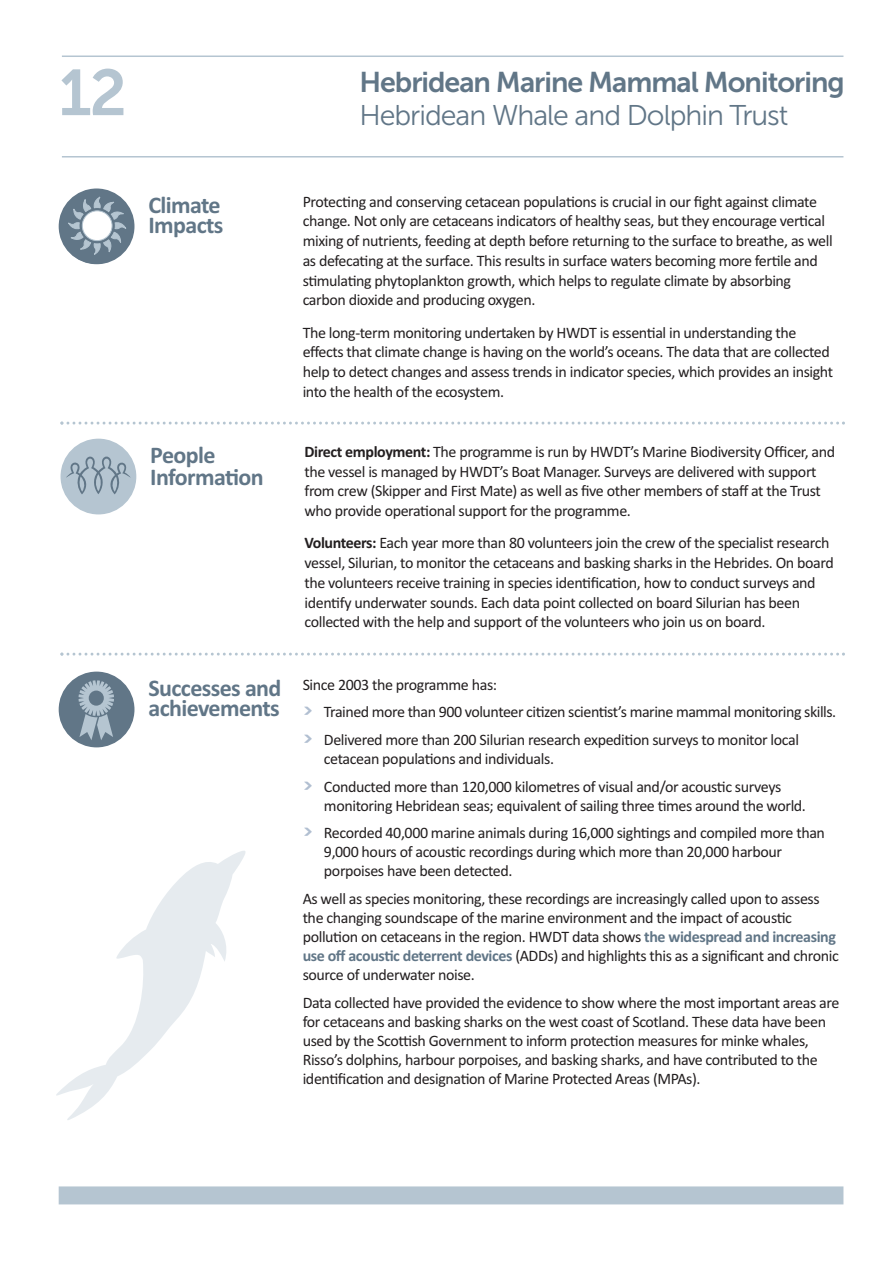
<style>
.page{position:relative;width:893px;height:1263px;background:#fff}
.page>*{position:absolute;margin:0;border:0;box-sizing:border-box;transform-origin:0 0}
.t1{font:64.5px "Museo Sans 700";color:#b5c5d1}
.t2{font:28.5px "Museo Sans 700";letter-spacing:-.035em;color:#617687}
.t3{font:28.5px "Museo Sans 300";letter-spacing:-.035em;color:#617687}
.t4{font:700 24px/20.5px "Calibri";letter-spacing:-.025em;color:#617687}
.t5{font:16.05px/19.6px "Calibri";letter-spacing:-.025em;color:#231f20}
.s1{font-weight:700}
.s2{font-family:"Neo Sans";font-weight:900;color:rgb(72 104 147/.43)}
.s3{font-weight:700;color:#617687}
</style>
<div class="page">
<svg style="left:61px;top:439px;width:75px;height:75px"></svg>
<svg style="left:59px;top:672px;width:75px;height:75px"></svg>
<svg style="left:60px;top:422px;width:785px;height:3px"></svg>
<svg style="left:60px;top:653px;width:785px;height:3px"></svg>
<hr style="left:62px;top:55px;width:781px;height:2px;background:#b5c5d1">
<hr style="left:62px;top:156px;width:781px;height:1px;background:#b5c5d1">
<div style="left:59px;top:1186px;width:784px;height:18px;background:#b5c5d1"></div>
<svg style="left:59px;top:188px;width:75px;height:76px"></svg>
<div style="left:82px;top:211px;width:30px;height:30px;background:#fff;border-radius:50%"></div>
<div style="left:82px;top:211px;width:30px;height:30px;border:1px solid #b5c5d1;border-radius:50%"></div>
<svg style="left:56px;top:851px;width:190px;height:269px"></svg>
<h1 class="t1" style="left:59px;top:55px;width:70px">12</h1>
<h2 class="t2" style="left:359px;top:65px;width:487px">Hebridean Marine Mammal Monitoring</h2>
<h2 class="t3" style="left:359px;top:98px;width:431px">Hebridean Whale and Dolphin Trust</h2>
<h3 class="t4" style="left:148px;top:194px;width:76px">Climate<br>Impacts</h3>
<p class="t5" style="left:303px;top:191px;width:532px">Protecting and conserving cetacean populations is crucial in our fight against climate change. Not only are cetaceans indicators of healthy seas, but they encourage vertical mixing of nutrients, feeding at depth before returning to the surface to breathe, as well as defecating at the surface. This results in surface waters becoming more fertile and stimulating phytoplankton growth, which helps to regulate climate by absorbing carbon dioxide and producing oxygen.</p>
<p class="t5" style="left:303px;top:322px;width:532px">The long-term monitoring undertaken by HWDT is essential in understanding the effects that climate change is having on the world’s oceans. The data that are collected help to detect changes and assess trends in indicator species, which provides an insight into the health of the ecosystem.</p>
<h3 class="t4" style="left:150px;top:444px;width:115px;line-height:22px">People<br>Information</h3>
<p class="t5" style="left:305px;top:441px;width:532px"><span class="s1">Direct employment:</span> The programme is run by HWDT’s Marine Biodiversity Officer, and the vessel is managed by HWDT’s Boat Manager. Surveys are delivered with support from crew (Skipper and First Mate) as well as five other members of staff at the Trust who provide operational support for the programme.</p>
<p class="t5" style="left:305px;top:533px;width:531px"><span class="s1">Volunteers:</span> Each year more than 80 volunteers join the crew of the specialist research vessel, Silurian, to monitor the cetaceans and basking sharks in the Hebrides. On board the volunteers receive training in species identification, how to conduct surveys and identify underwater sounds. Each data point collected on board Silurian has been collected with the help and support of the volunteers who join us on board.</p>
<h3 class="t4" style="left:148px;top:677px;width:135px">Successes and achievements</h3>
<p class="t5" style="left:303px;top:670px;width:535px;line-height:27.6px">Since 2003 the programme has:<br><span class="s2">&gt;</span> Trained more than 900 volunteer citizen scientist’s marine mammal monitoring skills. <span class="s2">&gt;</span> Delivered more than 200 Silurian research expedition surveys to monitor local</p>
<p class="t5" style="left:303px;top:745px;width:480px;line-height:27.6px;text-indent:21px">cetacean populations and individuals.<br><span class="s2">&gt;</span> Conducted more than 120,000 kilometres of visual and/or acoustic surveys</p>
<p class="t5" style="left:303px;top:791px;width:524px;line-height:27.6px;text-align:center">monitoring Hebridean seas; equivalent of sailing three times around the world.<br><span class="s2">&gt;</span> Recorded 40,000 marine animals during 16,000 sightings and compiled more than</p>
<p class="t5" style="left:324px;top:842px;width:460px;line-height:19px">9,000 hours of acoustic recordings during which more than 20,000 harbour porpoises have been detected.</p>
<p class="t5" style="left:303px;top:889px;width:538px;line-height:19px">As well as species monitoring, these recordings are increasingly called upon to assess the changing soundscape of the marine environment and the impact of acoustic pollution on cetaceans in the region. HWDT data shows <span class="s3">the widespread and increasing use off acoustic deterrent devices</span> (ADDs) and highlights this as a significant and chronic source of underwater noise.</p>
<p class="t5" style="left:303px;top:992px;width:538px;line-height:19px">Data collected have provided the evidence to show where the most important areas are for cetaceans and basking sharks on the west coast of Scotland. These data have been used by the Scottish Government to inform protection measures for minke whales, Risso’s dolphins, harbour porpoises, and basking sharks, and have contributed to the identification and designation of Marine Protected Areas (MPAs).</p>
</div>
